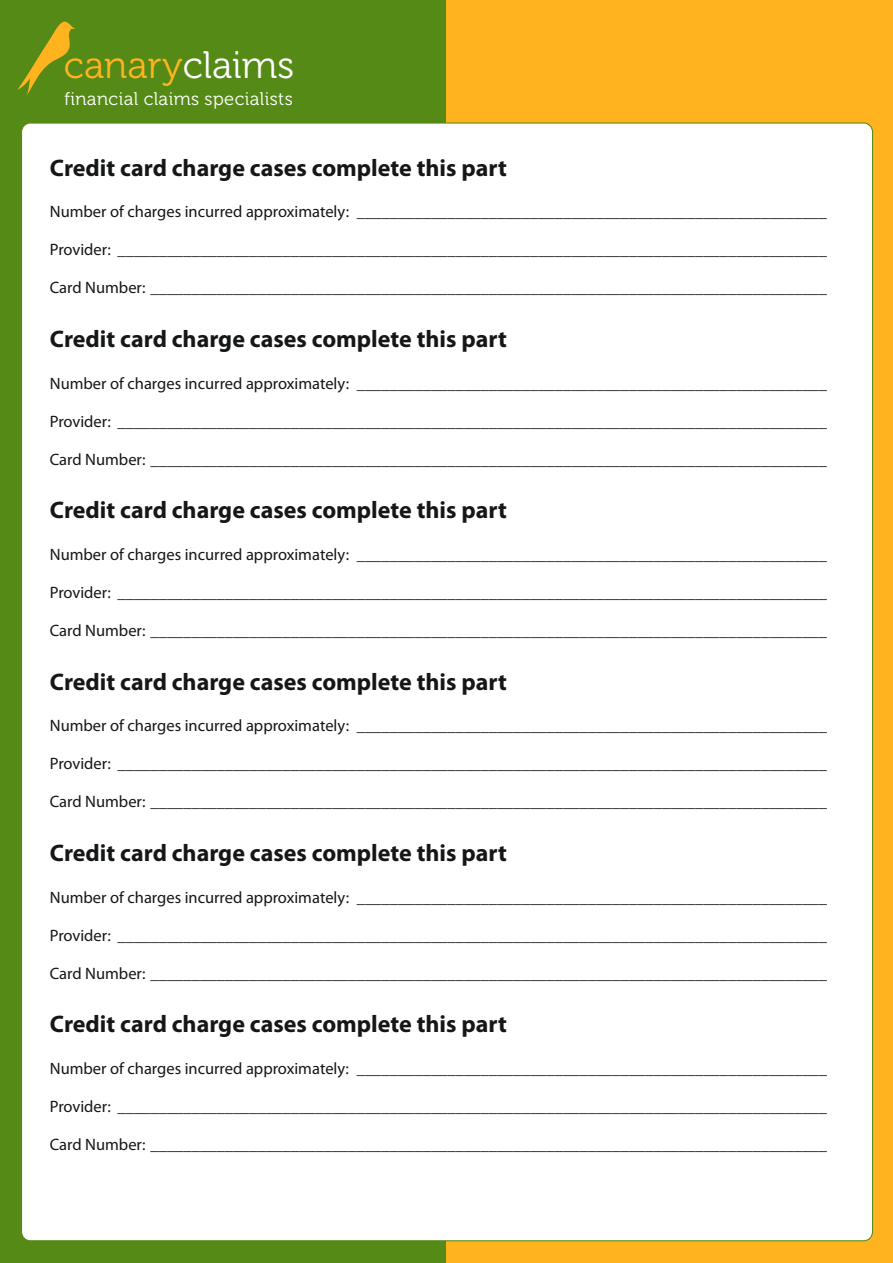
<style>
.page{position:relative;width:893px;height:1263px;background:#568a16}
.page>*{position:absolute;margin:0;border:0;box-sizing:border-box;transform-origin:0 0}
.t1{font:38.25px "Museo 300";color:#ffb41f}
.t2{font:700 24px "Myriad Pro";color:#151616}
.t3{font:18.3px "Museo 300";letter-spacing:.02em;color:#fff}
.t4{font:16.5px "Myriad Pro";color:#151616}
.s1{color:#fff}
</style>
<div class="page">
<div style="left:446px;top:0;width:447px;height:1263px;background:#ffb41f"></div>
<svg style="left:17px;top:22px;width:59px;height:74px"></svg>
<div style="left:21px;top:122px;width:852px;height:1119px;background:#fff;border:1px solid #568a16;border-radius:9px"></div>
<p class="t1" style="left:64px;top:49px;width:232px">canary <span class="s1">claims</span></p>
<p class="t3" style="left:64px;top:91px;width:230px">financial claims specialists</p>
<p class="t2" style="left:50px;top:158px;width:459px">Credit card charge cases complete this part</p>
<p class="t4" style="left:50px;top:205px;width:779px">Number of charges incurred approximately: _________________________________________________________</p>
<p class="t4" style="left:50px;top:243px;width:779px">Provider: ______________________________________________________________________________________</p>
<p class="t4" style="left:50px;top:281px;width:779px">Card Number: __________________________________________________________________________________</p>
<p class="t2" style="left:50px;top:329px;width:459px">Credit card charge cases complete this part</p>
<p class="t4" style="left:50px;top:376px;width:779px">Number of charges incurred approximately: _________________________________________________________</p>
<p class="t4" style="left:50px;top:414px;width:779px">Provider: ______________________________________________________________________________________</p>
<p class="t4" style="left:50px;top:452px;width:779px">Card Number: __________________________________________________________________________________</p>
<p class="t2" style="left:50px;top:500px;width:459px">Credit card charge cases complete this part</p>
<p class="t4" style="left:50px;top:547px;width:779px">Number of charges incurred approximately: _________________________________________________________</p>
<p class="t4" style="left:50px;top:586px;width:779px">Provider: ______________________________________________________________________________________</p>
<p class="t4" style="left:50px;top:624px;width:779px">Card Number: __________________________________________________________________________________</p>
<p class="t2" style="left:50px;top:671px;width:459px">Credit card charge cases complete this part</p>
<p class="t4" style="left:50px;top:719px;width:779px">Number of charges incurred approximately: _________________________________________________________</p>
<p class="t4" style="left:50px;top:757px;width:779px">Provider: ______________________________________________________________________________________</p>
<p class="t4" style="left:50px;top:795px;width:779px">Card Number: __________________________________________________________________________________</p>
<p class="t2" style="left:50px;top:843px;width:459px">Credit card charge cases complete this part</p>
<p class="t4" style="left:50px;top:890px;width:779px">Number of charges incurred approximately: _________________________________________________________</p>
<p class="t4" style="left:50px;top:928px;width:779px">Provider: ______________________________________________________________________________________</p>
<p class="t4" style="left:50px;top:966px;width:779px">Card Number: __________________________________________________________________________________</p>
<p class="t2" style="left:50px;top:1014px;width:459px">Credit card charge cases complete this part</p>
<p class="t4" style="left:50px;top:1061px;width:779px">Number of charges incurred approximately: _________________________________________________________</p>
<p class="t4" style="left:50px;top:1100px;width:779px">Provider: ______________________________________________________________________________________</p>
<p class="t4" style="left:50px;top:1138px;width:779px">Card Number: __________________________________________________________________________________</p>
</div>
